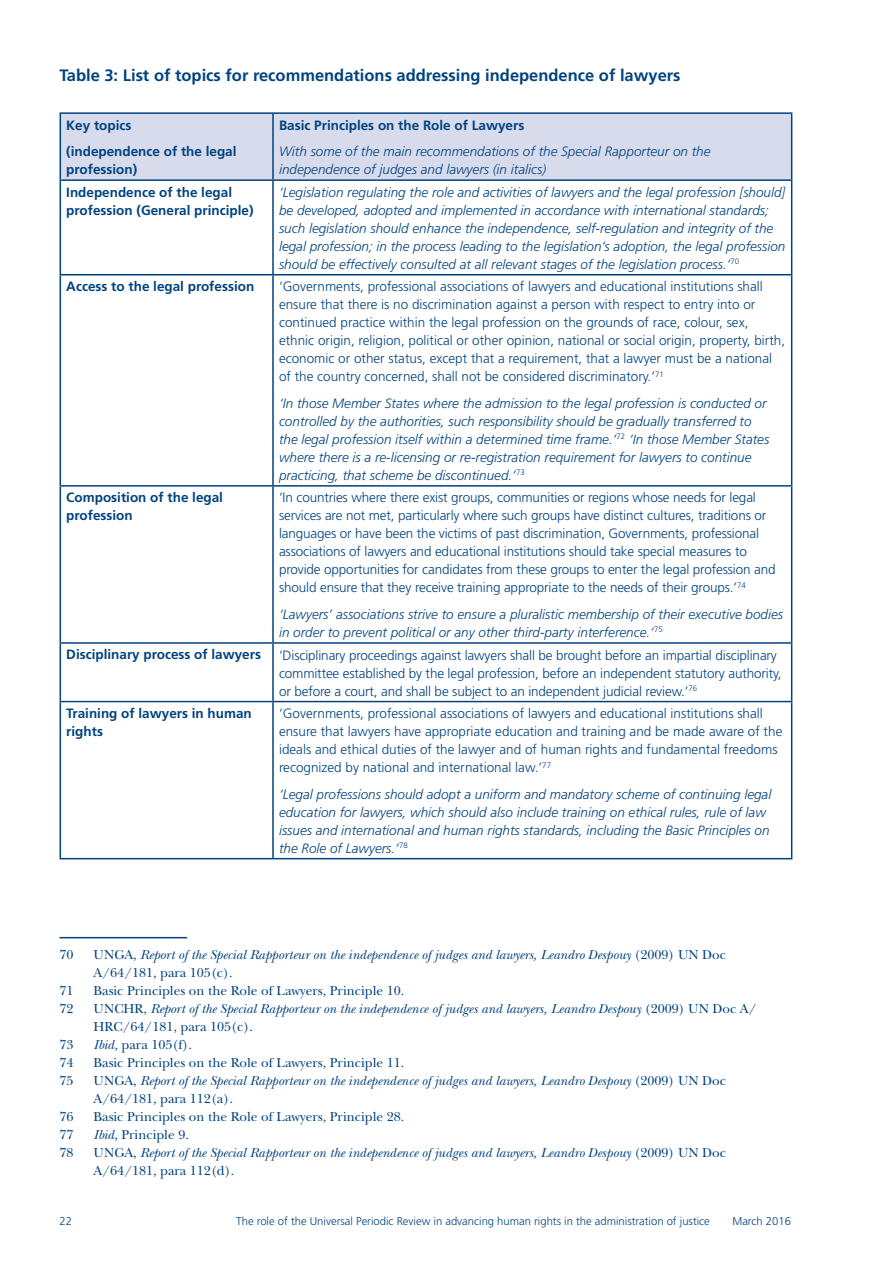
<style>
.page{position:relative;width:893px;height:1263px;background:#fff}
.page>*{position:absolute;margin:0;border:0;box-sizing:border-box;transform-origin:0 0}
.t1{font:700 16.5px "Frutiger";color:#004380}
.t2{font:300 13.5px/18px "Frutiger";letter-spacing:-.01em;color:#004380}
.t3{font:italic 300 13.5px/18px "Frutiger";color:#004380}
.t4{font:italic 13.5px/18px "New Baskerville";color:#004380}
.t5{font:700 13.5px/18px "Frutiger";color:#004380}
.t6{font:13.5px "New Baskerville";color:#004380}
.t7{font:300 11.25px "Frutiger";color:#004380}
.s1{font-style:normal}
.s2{font-style:italic}
</style>
<div class="page">
<hr style="left:60px;top:937px;width:127px;height:1px;background:#004380">
<div style="left:61px;top:114px;width:730px;height:65px;background:#d7dbec"></div>
<hr style="left:60px;top:112px;width:213px;height:2px;background:#004380">
<hr style="left:60px;top:114px;width:1px;height:65px;background:#004380">
<hr style="left:273px;top:112px;width:519px;height:2px;background:#004380">
<hr style="left:272px;top:114px;width:2px;height:65px;background:#004380">
<hr style="left:791px;top:114px;width:1px;height:65px;background:#004380">
<hr style="left:60px;top:179px;width:213px;height:2px;background:#004380">
<hr style="left:60px;top:181px;width:1px;height:93px;background:#004380">
<hr style="left:273px;top:179px;width:519px;height:2px;background:#004380">
<hr style="left:272px;top:181px;width:2px;height:93px;background:#004380">
<hr style="left:791px;top:181px;width:1px;height:93px;background:#004380">
<hr style="left:60px;top:274px;width:213px;height:1px;background:#004380">
<hr style="left:60px;top:275px;width:1px;height:210px;background:#004380">
<hr style="left:273px;top:274px;width:519px;height:1px;background:#004380">
<hr style="left:272px;top:275px;width:2px;height:210px;background:#004380">
<hr style="left:791px;top:275px;width:1px;height:210px;background:#004380">
<hr style="left:60px;top:485px;width:213px;height:2px;background:#004380">
<hr style="left:60px;top:487px;width:1px;height:155px;background:#004380">
<hr style="left:273px;top:485px;width:519px;height:2px;background:#004380">
<hr style="left:272px;top:487px;width:2px;height:155px;background:#004380">
<hr style="left:791px;top:487px;width:1px;height:155px;background:#004380">
<hr style="left:60px;top:642px;width:213px;height:2px;background:#004380">
<hr style="left:60px;top:644px;width:1px;height:57px;background:#004380">
<hr style="left:273px;top:642px;width:519px;height:2px;background:#004380">
<hr style="left:272px;top:644px;width:2px;height:57px;background:#004380">
<hr style="left:791px;top:644px;width:1px;height:57px;background:#004380">
<hr style="left:60px;top:701px;width:213px;height:1px;background:#004380">
<hr style="left:60px;top:702px;width:1px;height:156px;background:#004380">
<hr style="left:273px;top:701px;width:519px;height:1px;background:#004380">
<hr style="left:272px;top:702px;width:2px;height:156px;background:#004380">
<hr style="left:791px;top:702px;width:1px;height:156px;background:#004380">
<hr style="left:60px;top:858px;width:213px;height:1px;background:#004380">
<hr style="left:273px;top:858px;width:519px;height:1px;background:#004380">
<p class="t1" style="left:60px;top:65px;width:623px">Table 3: List of topics for recommendations addressing independence of lawyers</p>
<p class="t5" style="left:66px;top:112px;width:172px;line-height:26.5px">Key topics<br>(independence of the legal</p>
<p class="t5" style="left:66px;top:160px;width:72px">profession)</p>
<p class="t5" style="left:279px;top:116px;width:247px">Basic Principles on the Role of Lawyers</p>
<p class="t3" style="left:279px;top:142px;width:433px">With some of the main recommendations of the Special Rapporteur on the independence of judges and lawyers (in italics)</p>
<p class="t5" style="left:66px;top:183px;width:189px">Independence of the legal profession (General principle)</p>
<p class="t3" style="left:279px;top:183px;width:508px">‘Legislation regulating the role and activities of lawyers and the legal profession [should] be developed, adopted and implemented in accordance with international standards; such legislation should enhance the independence, self-regulation and integrity of the legal profession; in the process leading to the legislation’s adoption, the legal profession should be effectively consulted at all relevant stages of the legislation process.’<sup>70</sup></p>
<p class="t5" style="left:66px;top:277px;width:190px">Access to the legal profession</p>
<p class="t2" style="left:279px;top:278px;width:508px">‘Governments, professional associations of lawyers and educational institutions shall ensure that there is no discrimination against a person with respect to entry into or continued practice within the legal profession on the grounds of race, colour, sex, ethnic origin, religion, political or other opinion, national or social origin, property, birth, economic or other status, except that a requirement, that a lawyer must be a national of the country concerned, shall not be considered discriminatory.’<sup>71</sup></p>
<p class="t3" style="left:279px;top:394px;width:492px">‘In those Member States where the admission to the legal profession is conducted or controlled by the authorities, such responsibility should be gradually transferred to the legal profession itself within a determined time frame.’<sup>72</sup> ‘In those Member States where there is a re-licensing or re-registration requirement for lawyers to continue practicing, that scheme be discontinued.’<sup>73</sup></p>
<p class="t5" style="left:66px;top:488px;width:158px">Composition of the legal profession</p>
<p class="t2" style="left:279px;top:489px;width:498px">‘In countries where there exist groups, communities or regions whose needs for legal services are not met, particularly where such groups have distinct cultures, traditions or languages or have been the victims of past discrimination, Governments, professional associations of lawyers and educational institutions should take special measures to provide opportunities for candidates from these groups to enter the legal profession and should ensure that they receive training appropriate to the needs of their groups.’<sup>74</sup></p>
<p class="t3" style="left:279px;top:605px;width:506px">‘Lawyers’ associations strive to ensure a pluralistic membership of their executive bodies in order to prevent political or any other third-party interference.’<sup>75</sup></p>
<p class="t5" style="left:66px;top:646px;width:196px">Disciplinary process of lawyers</p>
<p class="t2" style="left:279px;top:646px;width:504px">‘Disciplinary proceedings against lawyers shall be brought before an impartial disciplinary committee established by the legal profession, before an independent statutory authority, or before a court, and shall be subject to an independent judicial review.’<sup>76</sup></p>
<p class="t5" style="left:66px;top:704px;width:187px">Training of lawyers in human rights</p>
<p class="t2" style="left:279px;top:704px;width:505px">‘Governments, professional associations of lawyers and educational institutions shall ensure that lawyers have appropriate education and training and be made aware of the ideals and ethical duties of the lawyer and of human rights and fundamental freedoms recognized by national and international law.’<sup>77</sup></p>
<p class="t3" style="left:279px;top:785px;width:494px">‘Legal professions should adopt a uniform and mandatory scheme of continuing legal education for lawyers, which should also include training on ethical rules, rule of law issues and international and human rights standards, including the Basic Principles on the Role of Lawyers.’<sup>78</sup></p>
<p class="t6" style="left:60px;top:946px;width:16px">70</p>
<p class="t4" style="left:94px;top:945px;width:634px"><span class="s1">UNGA,</span> Report of the Special Rapporteur on the independence of judges and lawyers, Leandro Despouy <span class="s1">(2009) UN Doc<br>A/64/181, para 105(c).</span></p>
<p class="t6" style="left:60px;top:982px;width:16px">71</p>
<p class="t6" style="left:94px;top:982px;width:312px">Basic Principles on the Role of Lawyers, Principle 10.</p>
<p class="t6" style="left:60px;top:1000px;width:16px">72</p>
<p class="t4" style="left:94px;top:999px;width:664px"><span class="s1">UNCHR,</span> Report of the Special Rapporteur on the independence of judges and lawyers, Leandro Despouy <span class="s1">(2009) UN Doc A/<br>HRC/64/181, para 105(c).</span></p>
<p class="t6" style="left:60px;top:1036px;width:16px">73</p>
<p class="t6" style="left:94px;top:1036px;width:100px"><span class="s2">Ibid,</span> para 105(f).</p>
<p class="t6" style="left:60px;top:1054px;width:16px">74</p>
<p class="t6" style="left:94px;top:1054px;width:312px">Basic Principles on the Role of Lawyers, Principle 11.</p>
<p class="t6" style="left:60px;top:1072px;width:16px">75</p>
<p class="t4" style="left:94px;top:1071px;width:634px"><span class="s1">UNGA,</span> Report of the Special Rapporteur on the independence of judges and lawyers, Leandro Despouy <span class="s1">(2009) UN Doc<br>A/64/181, para 112(a).</span></p>
<p class="t6" style="left:60px;top:1108px;width:16px">76</p>
<p class="t6" style="left:94px;top:1108px;width:312px">Basic Principles on the Role of Lawyers, Principle 28.</p>
<p class="t6" style="left:60px;top:1126px;width:16px">77</p>
<p class="t6" style="left:94px;top:1126px;width:97px"><span class="s2">Ibid</span>, Principle 9.</p>
<p class="t6" style="left:60px;top:1144px;width:16px">78</p>
<p class="t4" style="left:94px;top:1143px;width:634px"><span class="s1">UNGA,</span> Report of the Special Rapporteur on the independence of judges and lawyers, Leandro Despouy <span class="s1">(2009) UN Doc<br>A/64/181, para 112(d).</span></p>
<p class="t7" style="left:60px;top:1214px;width:14px">22</p>
<p class="t7" style="left:236px;top:1214px;width:475px">The role of the Universal Periodic Review in advancing human rights in the administration of justice</p>
<p class="t7" style="left:732px;top:1214px;width:60px">March 2016</p>
</div>
